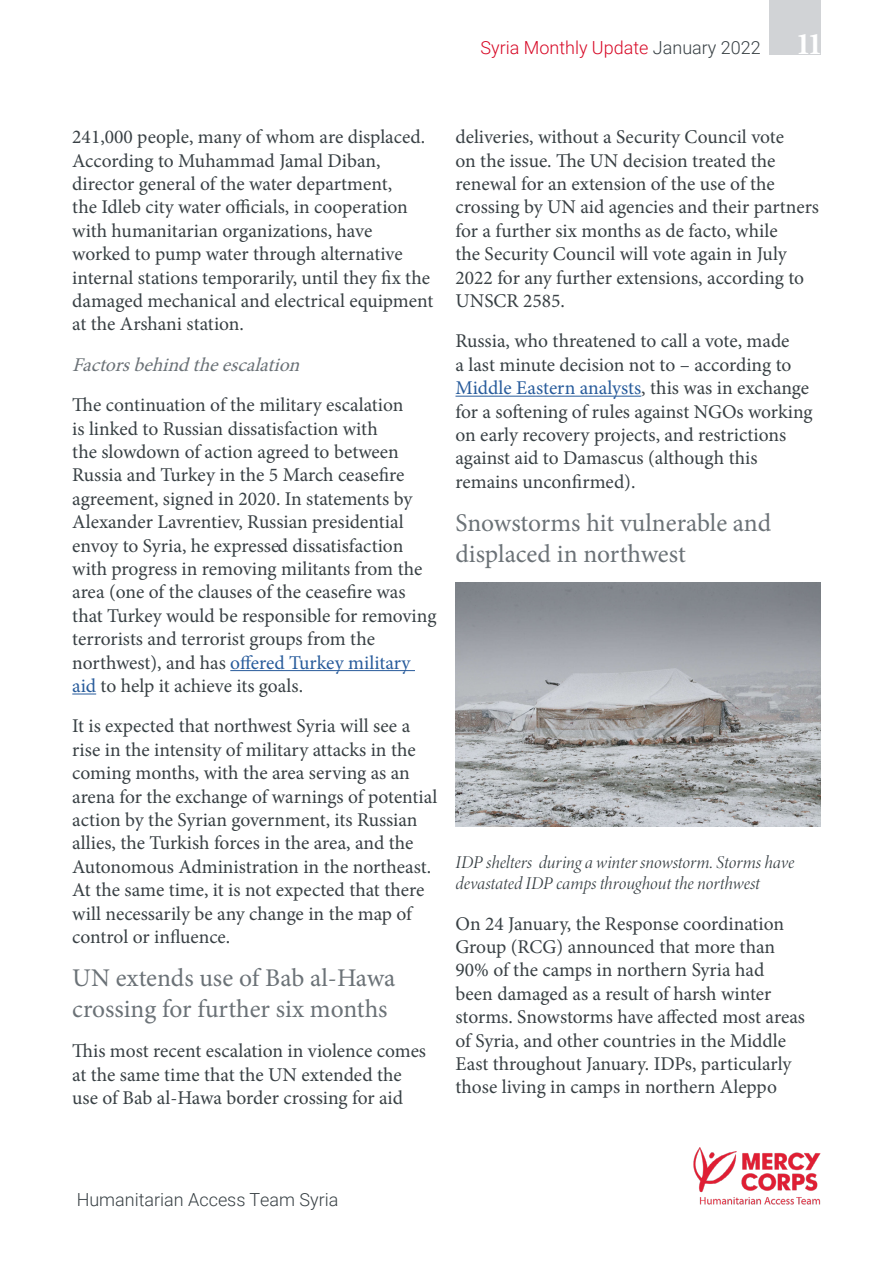
<style>
.page{position:relative;width:893px;height:1263px;background:#fff}
.page>*{position:absolute;margin:0;border:0;box-sizing:border-box;transform-origin:0 0}
.t1{font:25.5px/30.6px "Minion Pro";letter-spacing:-.005em;color:#6b7277}
.t2{font:19.5px/23.4px "Minion Pro";color:#384044}
.t3{font:italic 19.5px "Minion Pro";color:#6b7277}
.t4{font:italic 18px/21.6px "Minion Variable Concept";color:#384044}
.t5{font:300 18px "Roboto";color:#d70926}
.t6{font:300 18px "Roboto";color:#384044}
.s1{color:#384044}
.s2{font-family:"Minion Pro";font-weight:700;font-size:31.5px;color:#fff}
.s3{color:#275b9b}
</style>
<div class="page">
<div style="left:770px;top:0;width:51px;height:54px;background:#d1d3d6"></div>
<img style="left:693px;top:1147px;width:128px;height:58px">
<hr style="left:230px;top:670px;width:185px;height:1px;background:#275b9b">
<svg style="left:72px;top:693px;width:24px;height:1px"></svg>
<hr style="left:455px;top:396px;width:186px;height:1px;background:#275b9b">
<img style="left:455px;top:583px;width:366px;height:243px">
<p class="t5" style="left:480px;top:35px;width:342px">Syria Monthly Update <span class="s1">January 2022</span> <span class="s2">11</span></p>
<p class="t2" style="left:72px;top:125px;width:363px">241,000 people, many of whom are displaced.<br>According to Muhammad Jamal Diban, director general of the water department,<br>the Idleb city water officials, in cooperation with humanitarian organizations, have worked to pump water through alternative internal stations temporarily, until they fix the damaged mechanical and electrical equipment at the Arshani station.</p>
<p class="t3" style="left:72px;top:351px;width:235px">Factorsbehindtheescalation</p>
<p class="t2" style="left:72px;top:393px;width:366px">The continuation of the military escalation<br>is linked to Russian dissatisfaction with<br>the slowdown of action agreed to between Russia and Turkey in the 5 March ceasefire agreement, signed in 2020. In statements by Alexander Lavrentiev, Russian presidential envoy to Syria, he expressed dissatisfaction with progress in removing militants from the area (one of the clauses of the ceasefire was that Turkey would be responsible for removing terrorists and terrorist groups from the northwest), and has <span class="s3">offered Turkey military aid</span> to help it achieve its goals.</p>
<p class="t2" style="left:72px;top:715px;width:367px">It is expected that northwest Syria will see a rise in the intensity of military attacks in the coming months, with the area serving as an arena for the exchange of warnings of potential action by the Syrian government, its Russian allies, the Turkish forces in the area, and the Autonomous Administration in the northeast.<br>At the same time, it is not expected that there will necessarily be any change in the map of control or influence.</p>
<h1 class="t1" style="left:72px;top:963px;width:325px">UN extends use of Bab al-Hawa crossing for further six months</h1>
<p class="t2" style="left:72px;top:1040px;width:355px">This most recent escalation in violence comes at the same time that the UN extended the use of Bab al-Hawa border crossing for aid</p>
<p class="t2" style="left:455px;top:125px;width:365px">deliveries, without a Security Council vote<br>on the issue. The UN decision treated the renewal for an extension of the use of the crossing by UN aid agencies and their partners for a further six months as de facto, while<br>the Security Council will vote again in July 2022 for any further extensions, according to UNSCR 2585.</p>
<p class="t2" style="left:455px;top:330px;width:359px">Russia, who threatened to call a vote, made<br>a last minute decision not to – according to <span class="s3">Middle Eastern analysts</span>, this was in exchange for a softening of rules against NGOs working on early recovery projects, and restrictions against aid to Damascus (although this remains unconfirmed).</p>
<h1 class="t1" style="left:455px;top:508px;width:317px">Snowstorms hit vulnerable and displaced in northwest</h1>
<p class="t4" style="left:455px;top:851px;width:340px">IDP shelters during a winter snowstorm. Storms have devastated IDP camps throughout the northwest</p>
<p class="t2" style="left:455px;top:912px;width:351px">On 24 January, the Response coordination Group (RCG) announced that more than 90% of the camps in northern Syria had been damaged as a result of harsh winter storms. Snowstorms have affected most areas of Syria, and other countries in the Middle East throughout January. IDPs, particularly those living in camps in northern Aleppo</p>
<p class="t6" style="left:77px;top:1187px;width:263px">Humanitarian Access Team Syria</p>
</div>
